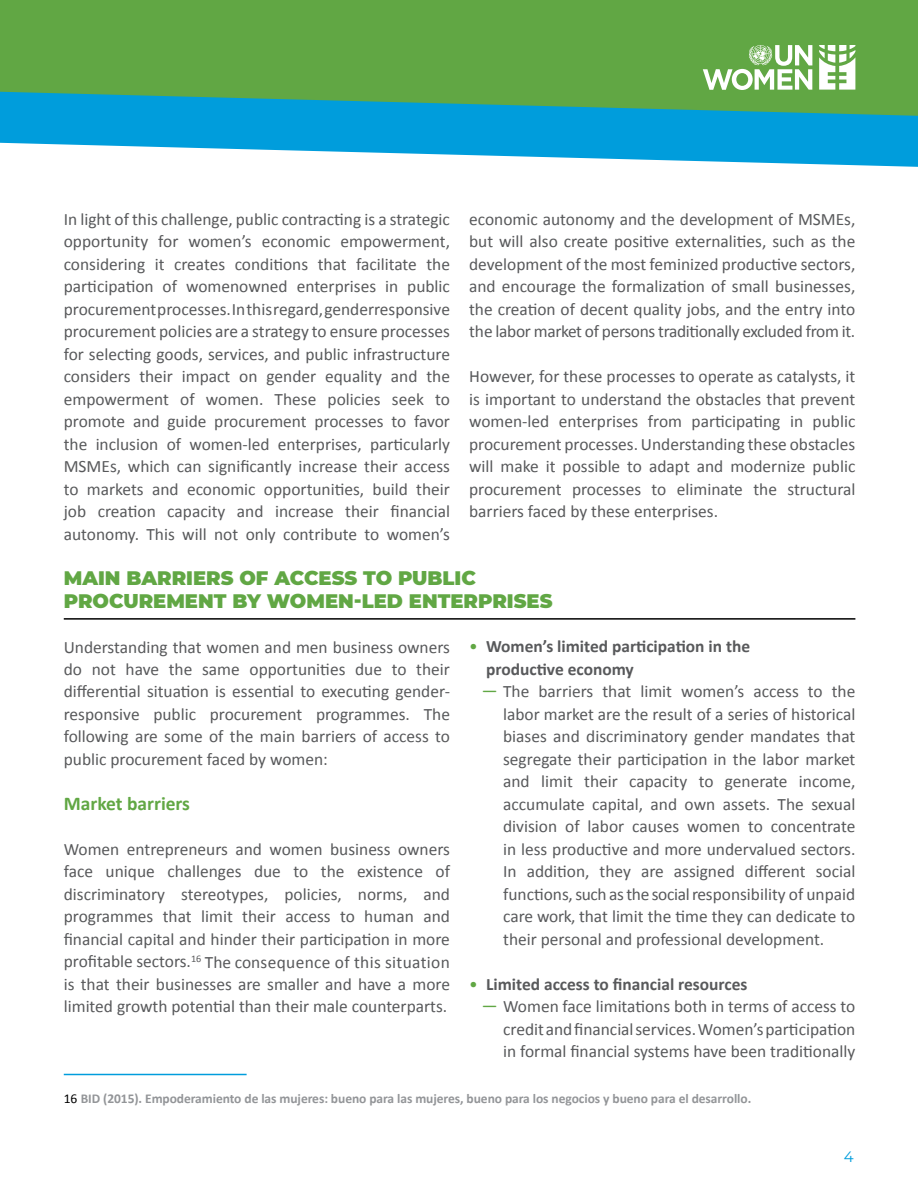
<style>
.page{position:relative;width:918px;height:1188px;background:#fff}
.page>*{position:absolute;margin:0;border:0;box-sizing:border-box;transform-origin:0 0}
.t1{font:900 19.5px/22.5px "Montserrat";color:#61a744}
.t2{font:700 19.5px "Calibri";color:#61a744}
.t3{font:17.4px/22.5px "Calibri";color:#58595b;text-align:justify}
.t4{font:700 17.4px "Calibri";color:#58595b}
.t5{font:15px "Montserrat";color:#009ddc}
.t6{font:700 13.5px "Calibri";letter-spacing:-.005em;color:#939598}
.s1{font-weight:400;color:#61a744}
.s2{color:#61a744}
.s3{font-weight:400;color:#000}
</style>
<div class="page">
<div style="left:0;top:0;width:918px;height:135px;background:#61a744"></div>
<svg style="left:0;top:91px;width:918px;height:76px;fill:#009ddc"></svg>
<svg style="left:703px;top:45px;width:109px;height:45px"></svg>
<svg style="left:819px;top:45px;width:36px;height:45px"></svg>
<hr style="left:64px;top:1074px;width:183px;height:1px;background:#009ddc">
<hr style="left:64px;top:618px;width:791px;height:2px;background:#000">
<p class="t3" style="left:64px;top:207px;width:388px">In light of this challenge, public contracting is a strategic opportunity for women’s economic empowerment, considering it creates conditions that facilitate the participation of womenowned enterprises in public procurement processes. In this regard, genderresponsive procurement policies are a strategy to ensure processes for selecting goods, services, and public infrastructure considers their impact on gender equality and the empowerment of women. These policies seek to promote and guide procurement processes to favor the inclusion of women-led enterprises, particularly MSMEs, which can significantly increase their access to markets and economic opportunities, build their job creation capacity and increase their financial autonomy. This will not only contribute to women’s</p>
<p class="t3" style="left:469px;top:207px;width:388px">economic autonomy and the development of MSMEs, but will also create positive externalities, such as the development of the most feminized productive sectors, and encourage the formalization of small businesses, the creation of decent quality jobs, and the entry into the labor market of persons traditionally excluded from it.</p>
<p class="t3" style="left:469px;top:365px;width:388px">However, for these processes to operate as catalysts, it is important to understand the obstacles that prevent women-led enterprises from participating in public procurement processes. Understanding these obstacles will make it possible to adapt and modernize public procurement processes to eliminate the structural barriers faced by these enterprises.</p>
<p class="t1" style="left:64px;top:566px;width:490px">MAIN BARRIERS OF ACCESS TO PUBLIC<br>PROCUREMENT BY WOMEN-LED ENTERPRISES</p>
<p class="t3" style="left:64px;top:635px;width:388px">Understanding that women and men business owners do not have the same opportunities due to their differential situation is essential to executing gender&shy;responsive public procurement programmes. The following are some of the main barriers of access to public procurement faced by women:</p>
<p class="t2" style="left:64px;top:791px;width:128px">Market barriers</p>
<p class="t3" style="left:64px;top:837px;width:388px">Women entrepreneurs and women business owners face unique challenges due to the existence of discriminatory stereotypes, policies, norms, and programmes that limit their access to human and financial capital and hinder their participation in more profitable sectors.<sup>16</sup> The consequence of this situation is that their businesses are smaller and have a more limited growth potential than their male counterparts.</p>
<p class="t4" style="left:469px;top:636px;width:283px"><span class="s1">•</span> Women’s limited participation in the</p>
<p class="t4" style="left:486px;top:658px;width:149px">productive economy</p>
<p class="t3" style="left:482px;top:680px;width:375px"><span class="s2">͹</span> The barriers that limit women’s access to the</p>
<p class="t3" style="left:503px;top:702px;width:354px">labor market are the result of a series of historical</p>
<p class="t3" style="left:503px;top:725px;width:354px">biases and discriminatory gender mandates that</p>
<p class="t3" style="left:503px;top:747px;width:354px">segregate their participation in the labor market</p>
<p class="t3" style="left:503px;top:770px;width:354px">and limit their capacity to generate income,</p>
<p class="t3" style="left:503px;top:792px;width:354px">accumulate capital, and own assets. The sexual</p>
<p class="t3" style="left:503px;top:815px;width:354px">division of labor causes women to concentrate</p>
<p class="t3" style="left:503px;top:837px;width:354px">in less productive and more undervalued sectors.</p>
<p class="t3" style="left:503px;top:860px;width:354px">In addition, they are assigned different social</p>
<p class="t3" style="left:503px;top:882px;width:354px">functions, such as the social responsibility of unpaid</p>
<p class="t3" style="left:503px;top:905px;width:354px">care work, that limit the time they can dedicate to</p>
<p class="t3" style="left:503px;top:927px;width:323px">their personal and professional development.</p>
<p class="t4" style="left:469px;top:973px;width:280px"><span class="s1">•</span> Limited access to financial resources</p>
<p class="t3" style="left:482px;top:995px;width:375px"><span class="s2">͹</span> Women face limitations both in terms of access to</p>
<p class="t3" style="left:503px;top:1017px;width:354px">credit and financial services. Women’s participation</p>
<p class="t3" style="left:503px;top:1040px;width:354px">in formal financial systems have been traditionally</p>
<p class="t6" style="left:64px;top:1089px;width:689px"><span class="s3">16</span> BID (2015). Empoderamiento de las mujeres: bueno para las mujeres, bueno para los negocios y bueno para el desarrollo.</p>
<p class="t5" style="left:844px;top:1146px;width:11px">4</p>
</div>
